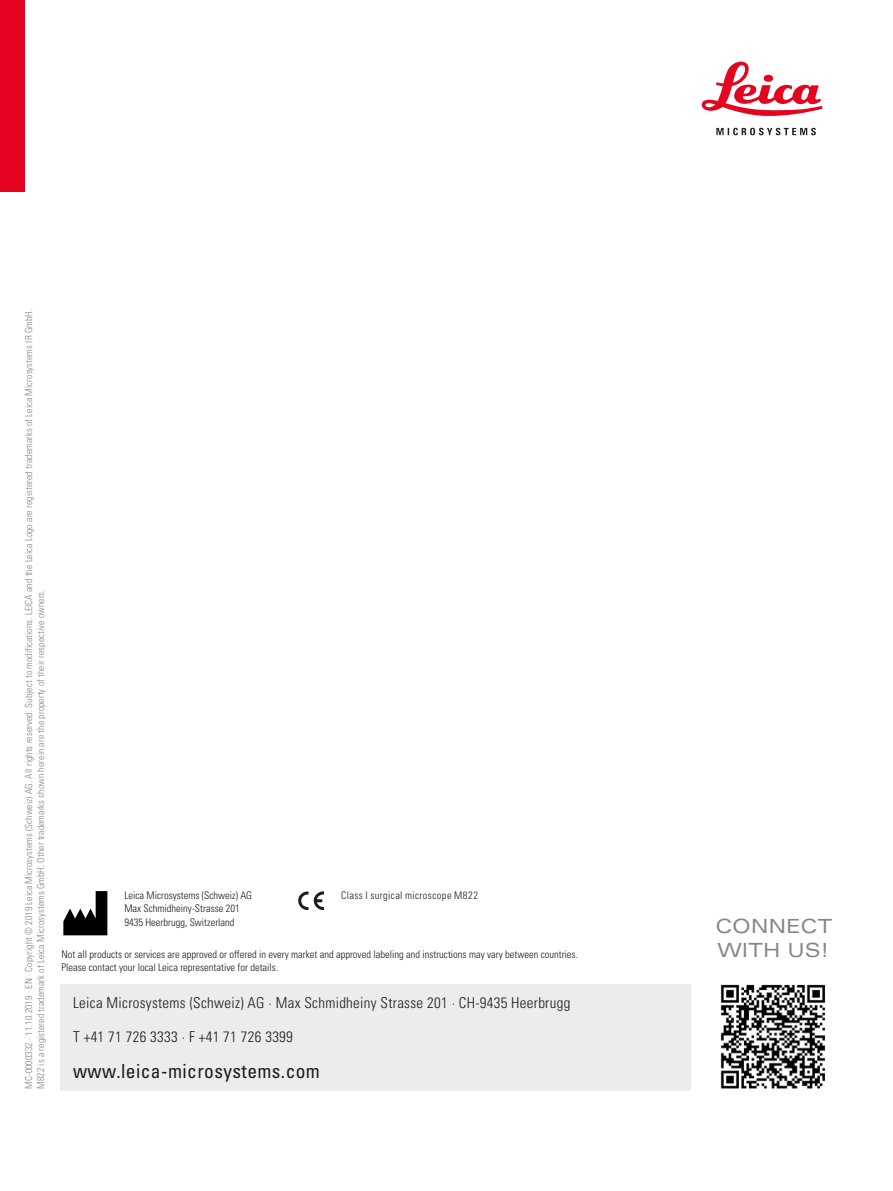
<style>
.page{position:relative;width:893px;height:1191px;background:#fff}
.page>*{position:absolute;margin:0;border:0;box-sizing:border-box;transform-origin:0 0}
.t1{font:condensed 19.5px "Univers LT Std";letter-spacing:.02em;color:#1d1d1b}
.t2{font:expanded 19.5px/24px "Univers LT Std";letter-spacing:.01em;color:#868686}
.t3{font:300 condensed 15px "Univers LT Std";letter-spacing:.02em;color:#1d1d1b}
.t4{font:300 condensed 10.5px/13.5px "Univers LT Std";color:#1d1d1b}
.t5{font:300 condensed 10.5px "Univers LT Std";letter-spacing:.035em;color:#1d1d1b}
.t6{font:300 condensed 9.75px/12px "Univers LT Std";letter-spacing:.01em;color:#868686}
</style>
<div class="page">
<img style="left:720px;top:984px;width:106px;height:105px">
<div style="left:60px;top:984px;width:631px;height:107px;background:#ececec"></div>
<svg style="left:298px;top:891px;width:26px;height:19px"></svg>
<svg style="left:63px;top:891px;width:44px;height:44px"></svg>
<svg style="left:702px;top:61px;width:120px;height:55px"></svg>
<svg style="left:716px;top:128px;width:100px;height:7px"></svg>
<div style="left:0;top:0;width:25px;height:191px;background:#e40420"></div>
<p class="t6" style="left:23px;top:1089px;width:781px;rotate:-90deg">MC-0000332 · 11.10.2019 · EN · Copyright © 2019 Leica Microsystems (Schweiz) AG. All rights reserved. Subject to modifications. LEICA and the Leica Logo are registered trademarks of Leica Microsystems IR GmbH.<br>M822 is a registered trademark of Leica Microsystems GmbH. Other trademarks shown herein are the property of their respective owners.</p>
<p class="t4" style="left:124px;top:888px;width:129px">Leica Microsystems (Schweiz) AG<br>Max Schmidheiny-Strasse 201<br>9435 Heerbrugg, Switzerland</p>
<p class="t4" style="left:61px;top:947px;width:518px">Not all products or services are approved or offered in every market and approved labeling and instructions may vary between countries.<br>Please contact your local Leica representative for details.</p>
<p class="t5" style="left:341px;top:889px;width:138px">Class I surgical microscope M822</p>
<h2 class="t3" style="left:73px;top:994px;width:499px">Leica Microsystems (Schweiz) AG · Max Schmidheiny Strasse 201 · CH-9435 Heerbrugg</h2>
<h2 class="t3" style="left:73px;top:1028px;width:221px">T +41 71 726 3333 · F +41 71 726 3399</h2>
<h1 class="t1" style="left:73px;top:1058px;width:248px">www.leica-microsystems.com</h1>
<h1 class="t2" style="left:715px;top:914px;width:118px">CONNECT<br>WITH US!</h1>
</div>
